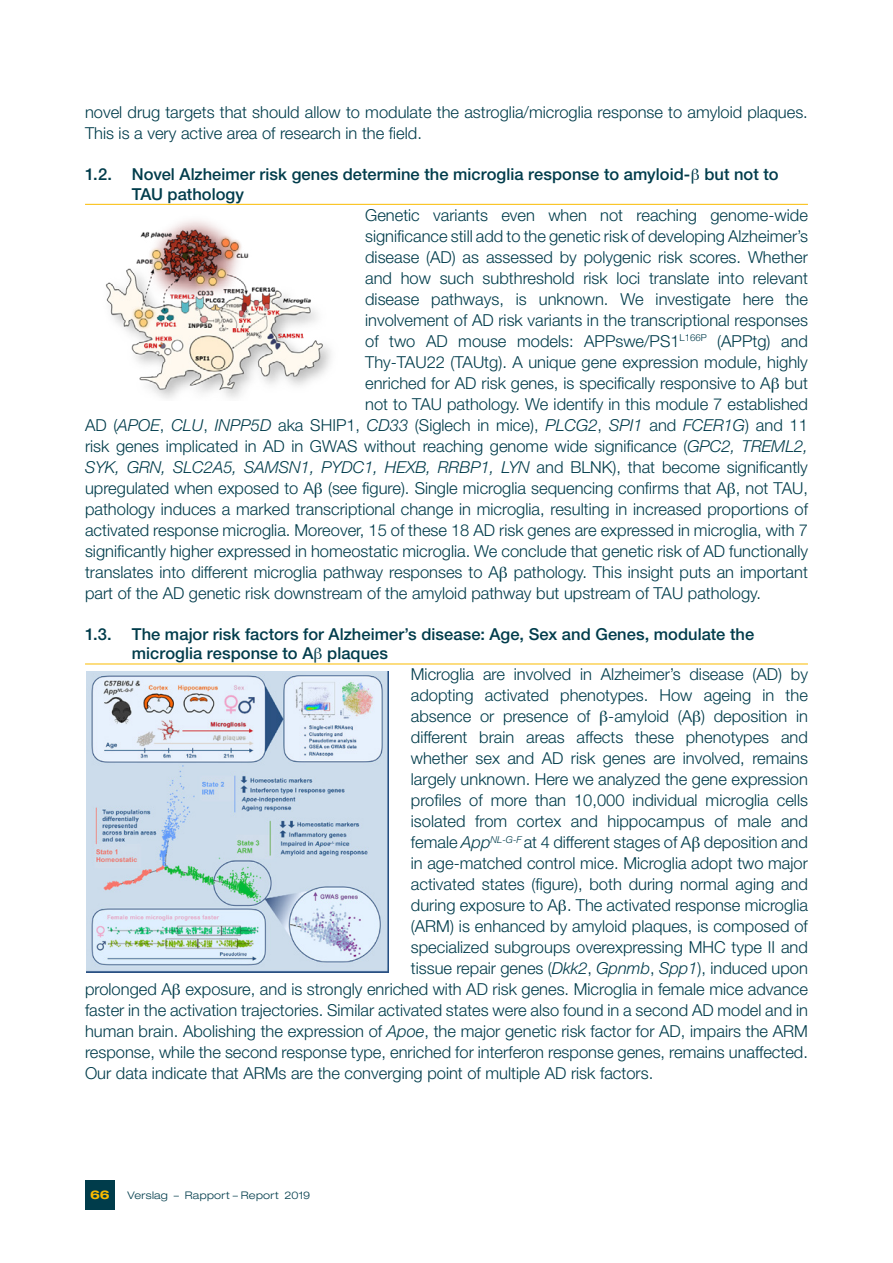
<style>
.page{position:relative;width:893px;height:1263px;background:#fff}
.page>*{position:absolute;margin:0;border:0;box-sizing:border-box;transform-origin:0 0}
.c_body{font:300 16.5px/21px "Helvetica Neue LT Std";color:#003c4b}
.t1{font:500 16.5px/19.8px "Helvetica Neue LT Std";letter-spacing:.005em;color:#003c4b}
.c_body-2{font:italic 300 16.5px "Helvetica Neue LT Std";color:#003c4b}
.t2{font:700 expanded 12px "Helvetica Neue LT Std";color:#fabb00}
.t3{font:300 expanded 10.5px "Helvetica Neue LT Std";letter-spacing:.025em;color:#003c4b}
.s1{font-style:italic}
.s2{font-style:normal}
</style>
<div class="page">
<svg style="left:85px;top:1180px;width:30px;height:30px"></svg>
<hr style="left:85px;top:204px;width:723px;height:1px;background:#fabb00">
<hr style="left:85px;top:664px;width:723px;height:1px;background:#fabb00">
<img style="left:105px;top:220px;width:226px;height:179px">
<img style="left:87px;top:671px;width:301px;height:301px">
<p class="c_body" style="left:85px;top:101px;width:724px">novel drug targets that should allow to modulate the astroglia/microglia response to amyloid plaques.<br>This is a very active area of research in the field.</p>
<p class="t1" style="left:132px;top:164px;width:648px;text-indent:-47px">1.2. Novel Alzheimer risk genes determine the microglia response to amyloid- but not to<br>TAU pathology</p>
<p class="c_body" style="left:365px;top:204px;width:444px">Genetic variants even when not reaching genome-wide</p>
<p class="c_body" style="left:365px;top:225px;width:444px">significance still add to the genetic risk of developing Alzheimer’s</p>
<p class="c_body" style="left:365px;top:246px;width:444px">disease (AD) as assessed by polygenic risk scores. Whether</p>
<p class="c_body" style="left:365px;top:267px;width:444px">and how such subthreshold risk loci translate into relevant</p>
<p class="c_body" style="left:365px;top:288px;width:444px">disease pathways, is unknown. We investigate here the</p>
<p class="c_body" style="left:365px;top:309px;width:444px">involvement of AD risk variants in the transcriptional responses</p>
<p class="c_body" style="left:365px;top:330px;width:444px">of two AD mouse models: APPswe/PS1<sup>L166P</sup> (APPtg) and</p>
<p class="c_body" style="left:365px;top:351px;width:444px">Thy-TAU22 (TAUtg). A unique gene expression module, highly</p>
<p class="c_body" style="left:365px;top:372px;width:444px">enriched for AD risk genes, is specifically responsive to A but</p>
<p class="c_body" style="left:365px;top:393px;width:444px">not to TAU pathology. We identify in this module 7 established</p>
<p class="c_body" style="left:85px;top:414px;width:724px">AD (<span class="s1">APOE</span>, <span class="s1">CLU</span>, <span class="s1">INPP5D</span> aka SHIP1, <span class="s1">CD33</span> (Siglech in mice), <span class="s1">PLCG2</span>, <span class="s1">SPI1</span> and <span class="s1">FCER1G</span>) and 11</p>
<p class="c_body" style="left:85px;top:435px;width:724px">risk genes implicated in AD in GWAS without reaching genome wide significance (<span class="s1">GPC2, TREML2,</span></p>
<p class="c_body-2" style="left:85px;top:457px;width:724px">SYK, GRN, SLC2A5, SAMSN1, PYDC1, HEXB, RRBP1, LYN <span class="s2">and BLNK), that become significantly</span></p>
<p class="c_body" style="left:85px;top:477px;width:724px">upregulated when exposed to A (see figure). Single microglia sequencing confirms that A , not TAU,</p>
<p class="c_body" style="left:85px;top:498px;width:724px">pathology induces a marked transcriptional change in microglia, resulting in increased proportions of</p>
<p class="c_body" style="left:85px;top:519px;width:724px">activated response microglia. Moreover, 15 of these 18 AD risk genes are expressed in microglia, with 7</p>
<p class="c_body" style="left:85px;top:540px;width:724px">significantly higher expressed in homeostatic microglia. We conclude that genetic risk of AD functionally</p>
<p class="c_body" style="left:85px;top:561px;width:724px">translates into different microglia pathway responses to A pathology. This insight puts an important</p>
<p class="c_body" style="left:85px;top:582px;width:677px">part of the AD genetic risk downstream of the amyloid pathway but upstream of TAU pathology.</p>
<p class="t1" style="left:132px;top:624px;width:624px;text-indent:-47px">1.3. The major risk factors for Alzheimer’s disease: Age, Sex and Genes, modulate the microglia response to A plaques</p>
<p class="c_body" style="left:411px;top:664px;width:399px">Microglia are involved in Alzheimer’s disease (AD) by</p>
<p class="c_body" style="left:411px;top:685px;width:398px">adopting activated phenotypes. How ageing in the</p>
<p class="c_body" style="left:411px;top:706px;width:399px">absence or presence of -amyloid (A ) deposition in</p>
<p class="c_body" style="left:411px;top:727px;width:398px">different brain areas affects these phenotypes and</p>
<p class="c_body" style="left:411px;top:748px;width:399px">whether sex and AD risk genes are involved, remains</p>
<p class="c_body" style="left:411px;top:769px;width:398px">largely unknown. Here we analyzed the gene expression</p>
<p class="c_body" style="left:411px;top:790px;width:399px">profiles of more than 10,000 individual microglia cells</p>
<p class="c_body" style="left:411px;top:811px;width:399px">isolated from cortex and hippocampus of male and</p>
<p class="c_body" style="left:411px;top:832px;width:399px">female <span class="s1">App</span><sup>NL-G-F</sup> at 4 different stages of A deposition and</p>
<p class="c_body" style="left:411px;top:853px;width:399px">in age-matched control mice. Microglia adopt two major</p>
<p class="c_body" style="left:411px;top:874px;width:398px">activated states (figure), both during normal aging and</p>
<p class="c_body" style="left:411px;top:895px;width:399px">during exposure to A . The activated response microglia</p>
<p class="c_body" style="left:411px;top:916px;width:398px">(ARM) is enhanced by amyloid plaques, is composed of</p>
<p class="c_body" style="left:411px;top:937px;width:398px">specialized subgroups overexpressing MHC type II and</p>
<p class="c_body" style="left:411px;top:958px;width:399px">tissue repair genes (<span class="s1">Dkk2</span>, <span class="s1">Gpnmb</span>, <span class="s1">Spp1</span>), induced upon</p>
<p class="c_body" style="left:85px;top:979px;width:724px">prolonged A exposure, and is strongly enriched with AD risk genes. Microglia in female mice advance</p>
<p class="c_body" style="left:85px;top:1000px;width:724px">faster in the activation trajectories. Similar activated states were also found in a second AD model and in</p>
<p class="c_body" style="left:85px;top:1021px;width:724px">human brain. Abolishing the expression of <span class="s1">Apoe</span>, the major genetic risk factor for AD, impairs the ARM</p>
<p class="c_body" style="left:85px;top:1042px;width:724px">response, while the second response type, enriched for interferon response genes, remains unaffected.</p>
<p class="c_body" style="left:85px;top:1063px;width:570px">Our data indicate that ARMs are the converging point of multiple AD risk factors.</p>
<p class="t2" style="left:90px;top:1187px;width:21px">66</p>
<p class="t3" style="left:128px;top:1189px;width:184px">Verslag – Rapport – Report 2019</p>
</div>
